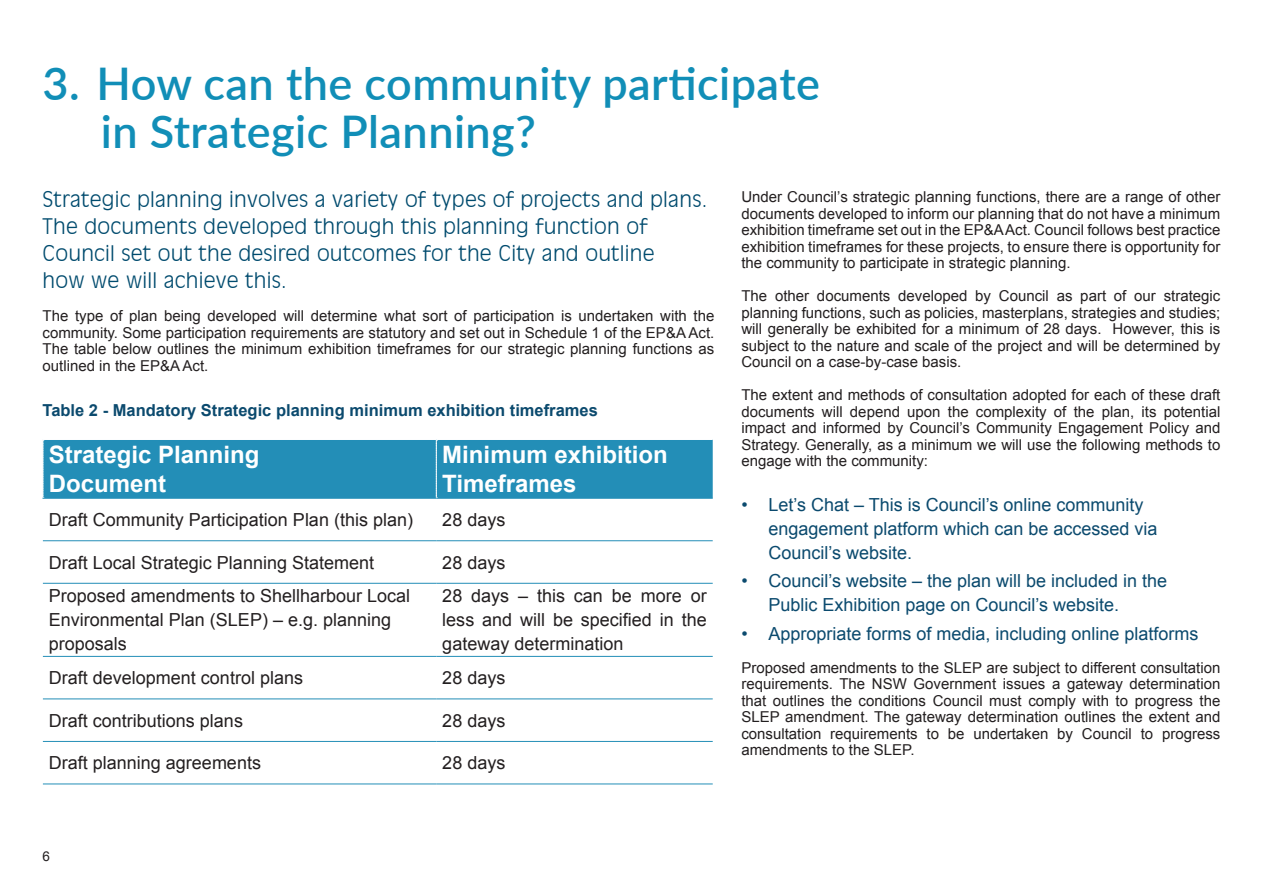
<style>
.page{position:relative;width:1263px;height:893px;background:#fff}
.page>*{position:absolute;margin:0;border:0;box-sizing:border-box;transform-origin:0 0}
.HEADING{font:600 45px "Lato";letter-spacing:.01em;color:#118eb7}
.t1{font:700 24px "Arial";color:#fff}
.SUB_HEADINGS{font:300 21px/27px "Incised 901 BT";letter-spacing:.01em;color:#004b6e}
.COPY{font:18px/24px "Arial";color:#231f20}
.t2{font:18px/24px "Arial";color:#0b4a6e}
.COPY-2{font:700 16.5px "Arial";color:#0b4a6e}
.COPY-3{font:15px/16.5px "Arial";color:#231f20;text-align:justify}
.t3{font:13.5px "Arial";color:#231f20}
</style>
<div class="page">
<div style="left:43px;top:439px;width:670px;height:59px;background:#238eb7"></div>
<hr style="left:43px;top:498px;width:393px;height:1px;background:#238eb7">
<hr style="left:436px;top:498px;width:277px;height:1px;background:#238eb7">
<hr style="left:43px;top:540px;width:393px;height:1px;background:#238eb7">
<hr style="left:436px;top:540px;width:277px;height:1px;background:#238eb7">
<hr style="left:43px;top:583px;width:393px;height:1px;background:#238eb7">
<hr style="left:436px;top:583px;width:277px;height:1px;background:#238eb7">
<hr style="left:43px;top:656px;width:393px;height:1px;background:#238eb7">
<hr style="left:436px;top:656px;width:277px;height:1px;background:#238eb7">
<hr style="left:43px;top:699px;width:393px;height:1px;background:#238eb7">
<hr style="left:436px;top:699px;width:277px;height:1px;background:#238eb7">
<hr style="left:43px;top:741px;width:393px;height:1px;background:#238eb7">
<hr style="left:436px;top:741px;width:277px;height:1px;background:#238eb7">
<hr style="left:43px;top:784px;width:393px;height:1px;background:#238eb7">
<hr style="left:436px;top:784px;width:277px;height:1px;background:#238eb7">
<p class="HEADING" style="left:43px;top:51px;width:779px">3. How can the community participate</p>
<p class="HEADING" style="left:101px;top:99px;width:436px">in Strategic Planning?</p>
<p class="SUB_HEADINGS" style="left:43px;top:186px;width:667px">Strategic planning involves a variety of types of projects and plans.<br>The documents developed through this planning function of Council set out the desired outcomes for the City and outline<br>how we will achieve this.</p>
<p class="COPY-3" style="left:43px;top:308px;width:673px">The type of plan being developed will determine what sort of participation is undertaken with the community. Some participation requirements are statutory and set out in Schedule 1 of the EP&amp;A Act.<br>The table below outlines the minimum exhibition timeframes for our strategic planning functions as outlined in the EP&amp;A Act.</p>
<p class="COPY-2" style="left:43px;top:399px;width:557px">Table 2 - Mandatory Strategic planning minimum exhibition timeframes</p>
<p class="t1" style="left:49px;top:439px;width:212px">Strategic Planning</p>
<p class="t1" style="left:49px;top:468px;width:119px">Document</p>
<p class="COPY-3" style="left:741px;top:189px;width:481px">Under Council’s strategic planning functions, there are a range of other documents developed to inform our planning that do not have a minimum exhibition timeframe set out in the EP&amp;A Act. Council follows best practice exhibition timeframes for these projects, to ensure there is opportunity for the community to participate in strategic planning.</p>
<p class="COPY-3" style="left:741px;top:288px;width:481px">The other documents developed by Council as part of our strategic planning functions, such as policies, masterplans, strategies and studies; will generally be exhibited for a minimum of 28 days. However, this is subject to the nature and scale of the project and will be determined by Council on a case-by-case basis.</p>
<p class="COPY-3" style="left:741px;top:387px;width:481px">The extent and methods of consultation adopted for each of these draft documents will depend upon the complexity of the plan, its potential impact and informed by Council’s Community Engagement Policy and Strategy. Generally, as a minimum we will use the following methods to engage with the community:</p>
<p class="t2" style="left:768px;top:493px;width:391px;text-indent:-27px">• Let’s Chat – This is Council’s online community engagement platform which can be accessed via<br>Council’s website.</p>
<p class="t2" style="left:768px;top:569px;width:400px;text-indent:-27px">• Council’s website – the plan will be included in the<br>Public Exhibition page on Council’s website.</p>
<p class="t2" style="left:741px;top:621px;width:459px">• Appropriate forms of media, including online platforms</p>
<p class="COPY-3" style="left:741px;top:659px;width:481px">Proposed amendments to the SLEP are subject to different consultation requirements. The NSW Government issues a gateway determination that outlines the conditions Council must comply with to progress the SLEP amendment. The gateway determination outlines the extent and consultation requirements to be undertaken by Council to progress amendments to the SLEP.</p>
<p class="t1" style="left:442px;top:439px;width:227px">Minimum exhibition</p>
<p class="t1" style="left:442px;top:468px;width:136px">Timeframes</p>
<p class="COPY" style="left:49px;top:508px;width:366px">Draft Community Participation Plan (this plan)</p>
<p class="COPY" style="left:442px;top:508px;width:65px">28 days</p>
<p class="COPY" style="left:49px;top:550px;width:327px">Draft Local Strategic Planning Statement</p>
<p class="COPY" style="left:442px;top:550px;width:65px">28 days</p>
<p class="COPY" style="left:49px;top:584px;width:363px">Proposed amendments to Shellharbour Local<br>Environmental Plan (SLEP) – e.g. planning proposals</p>
<p class="COPY" style="left:442px;top:584px;width:266px;text-align:justify">28 days – this can be more or less and will be specified in the gateway determination</p>
<p class="COPY" style="left:49px;top:666px;width:256px">Draft development control plans</p>
<p class="COPY" style="left:442px;top:666px;width:65px">28 days</p>
<p class="COPY" style="left:49px;top:709px;width:196px">Draft contributions plans</p>
<p class="COPY" style="left:442px;top:709px;width:65px">28 days</p>
<p class="COPY" style="left:49px;top:751px;width:214px">Draft planning agreements</p>
<p class="COPY" style="left:442px;top:751px;width:65px">28 days</p>
<p class="t3" style="left:43px;top:848px;width:9px">6</p>
</div>
